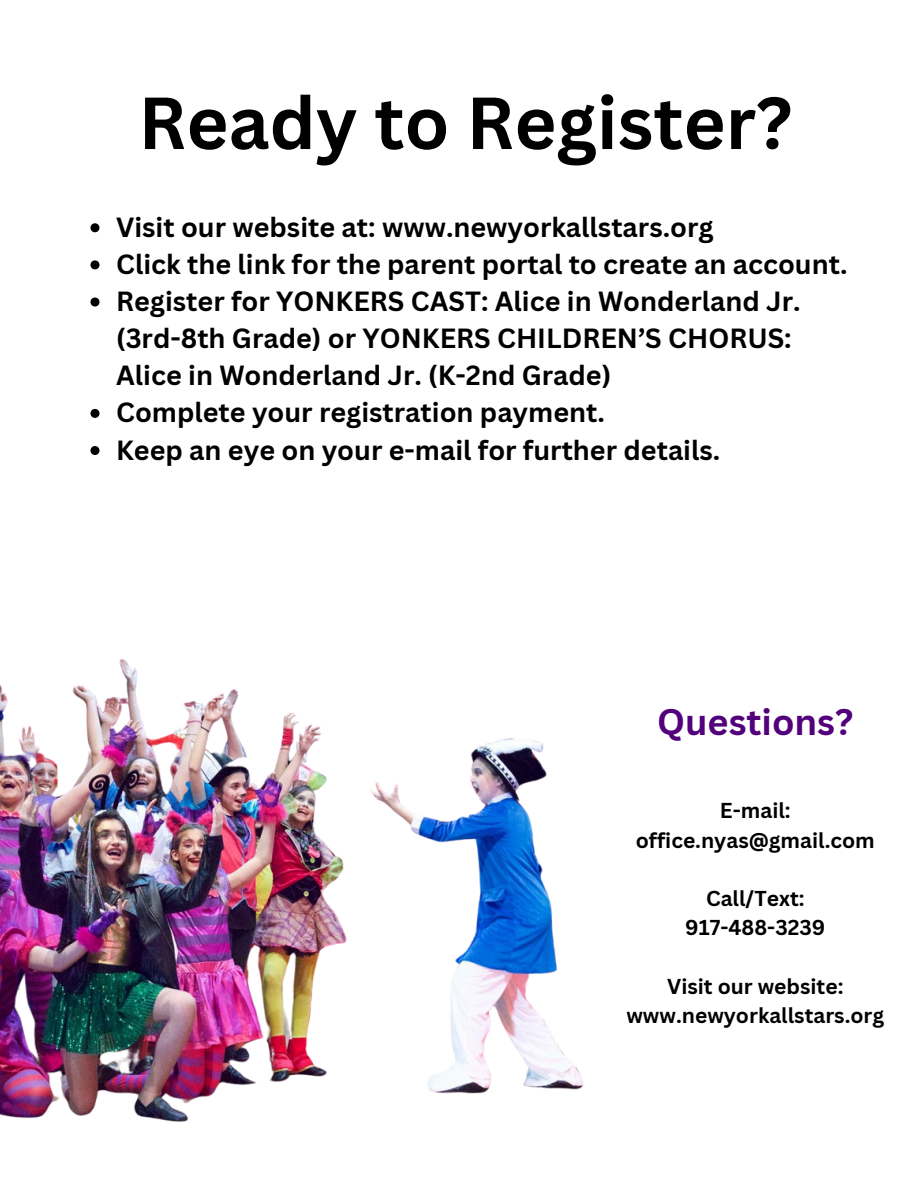
<style>
.page{position:relative;width:918px;height:1188px;background:#fff}
.page>*{position:absolute;margin:0;border:0;box-sizing:border-box;transform-origin:0 0}
.t1{font:700 72px "Canva Sans";color:#000}
.t2{font:700 36px "Canva Sans";color:#52007b}
.t3{font:700 27px/37.2px "Canva Sans";color:#000}
.t4{font:700 21px/29.2px "Canva Sans";color:#000;text-align:center}
</style>
<div class="page">
<img style="left:0;top:659px;width:584px;height:463px">
<svg style="left:90px;top:223px;width:9px;height:9px"></svg>
<svg style="left:90px;top:260px;width:9px;height:9px"></svg>
<svg style="left:90px;top:298px;width:9px;height:9px"></svg>
<svg style="left:90px;top:409px;width:9px;height:9px"></svg>
<svg style="left:90px;top:446px;width:9px;height:9px"></svg>
<h1 class="t1" style="left:138px;top:72px;width:655px">Ready to Register?</h1>
<p class="t3" style="left:116px;top:208px;width:733px">Visit our website at: www.newyorkallstars.org<br>Click the link for the parent portal to create an account.<br>Register for YONKERS CAST: Alice in Wonderland Jr. (3rd-8th Grade) or YONKERS CHILDREN’S CHORUS:<br>Alice in Wonderland Jr. (K-2nd Grade)<br>Complete your registration payment.<br>Keep an eye on your e-mail for further details.</p>
<h2 class="t2" style="left:657px;top:697px;width:198px">Questions?</h2>
<p class="t4" style="left:636px;top:796px;width:241px">E-mail: office.nyas@gmail.com</p>
<p class="t4" style="left:685px;top:883px;width:142px">Call/Text:<br>917-488-3239</p>
<p class="t4" style="left:626px;top:971px;width:259px">Visit our website: www.newyorkallstars.org</p>
</div>
